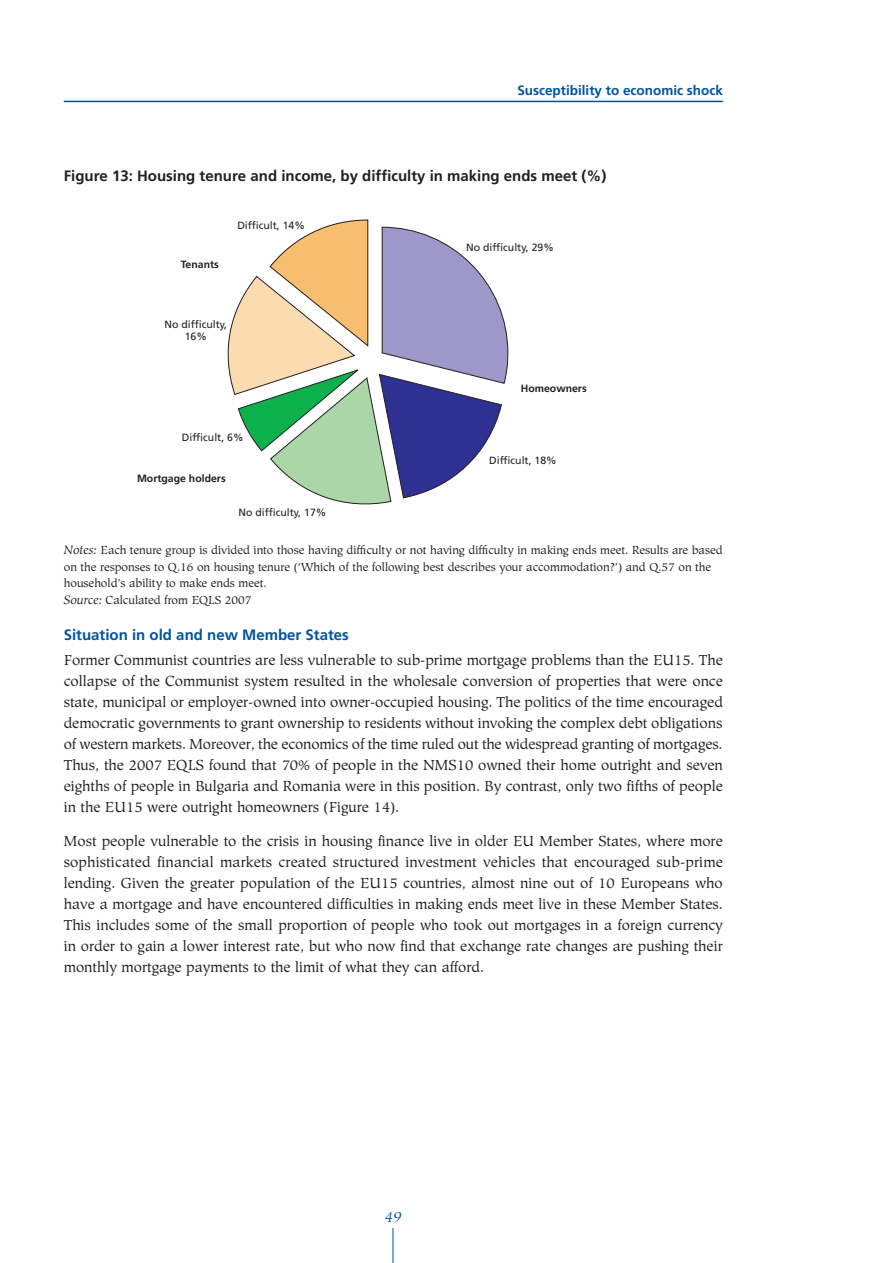
<style>
.page{position:relative;width:893px;height:1263px;background:#fff}
.page>*{position:absolute;margin:0;border:0;box-sizing:border-box;transform-origin:0 0}
.t1{font:15px/21px "Hiroshige Boo";color:#231f20;text-align:justify}
.t2{font:700 15px "Frutiger LT Com";color:#231f20}
.t3{font:700 15px "Frutiger LT Com";color:#00539f}
.t4{font:italic 15px "Hiroshige";color:#00539f}
.t5{font:700 13.5px "Frutiger LT Com";color:#00539f}
.t6{font:12px/16.5px "Hiroshige Boo";color:#231f20}
.t7{font:10.5px/12.6px "Frutiger LT Com";color:#231f20;text-align:center}
.t8{font:700 10.5px "Frutiger LT Com";color:#231f20}
.s1{font-family:"Hiroshige";font-style:italic}
</style>
<div class="page">
<hr style="left:64px;top:101px;width:659px;height:1px;background:#00539f">
<hr style="left:393px;top:1228px;width:1px;height:35px;background:#00539f">
<svg style="left:227px;top:220px;width:282px;height:285px"></svg>
<p class="t5" style="left:517px;top:83px;width:207px">Susceptibility to economic shock</p>
<p class="t2" style="left:64px;top:167px;width:544px">Figure 13: Housing tenure and income, by difficulty in making ends meet (%)</p>
<p class="t8" style="left:181px;top:258px;width:39px">Tenants</p>
<p class="t7" style="left:237px;top:219px;width:69px">Difficult, 14%</p>
<p class="t7" style="left:165px;top:318px;width:64px">No difficulty,<br>16%</p>
<p class="t7" style="left:182px;top:431px;width:63px">Difficult, 6%</p>
<p class="t8" style="left:137px;top:472px;width:90px">Mortgage holders</p>
<p class="t7" style="left:239px;top:506px;width:89px">No difficulty, 17%</p>
<p class="t7" style="left:466px;top:241px;width:89px">No difficulty, 29%</p>
<p class="t8" style="left:521px;top:382px;width:67px">Homeowners</p>
<p class="t7" style="left:489px;top:454px;width:69px">Difficult, 18%</p>
<p class="t6" style="left:64px;top:542px;width:660px"><span class="s1">Notes:</span> Each tenure group is divided into those having difficulty or not having difficulty in making ends meet. Results are based on the responses to Q.16 on housing tenure (‘Which of the following best describes your accommodation?’) and Q.57 on the household’s ability to make ends meet.<br><span class="s1">Source:</span> Calculated from EQLS 2007</p>
<p class="t3" style="left:64px;top:626px;width:287px">Situation in old and new Member States</p>
<p class="t1" style="left:64px;top:650px;width:661px">Former Communist countries are less vulnerable to sub-prime mortgage problems than the EU15. The collapse of the Communist system resulted in the wholesale conversion of properties that were once state, municipal or employer-owned into owner-occupied housing. The politics of the time encouraged democratic governments to grant ownership to residents without invoking the complex debt obligations of western markets. Moreover, the economics of the time ruled out the widespread granting of mortgages.<br>Thus, the 2007 EQLS found that 70% of people in the NMS10 owned their home outright and seven eighths of people in Bulgaria and Romania were in this position. By contrast, only two fifths of people in the EU15 were outright homeowners (Figure 14).</p>
<p class="t1" style="left:64px;top:831px;width:661px">Most people vulnerable to the crisis in housing finance live in older EU Member States, where more sophisticated financial markets created structured investment vehicles that encouraged sub-prime lending. Given the greater population of the EU15 countries, almost nine out of 10 Europeans who have a mortgage and have encountered difficulties in making ends meet live in these Member States.<br>This includes some of the small proportion of people who took out mortgages in a foreign currency in order to gain a lower interest rate, but who now find that exchange rate changes are pushing their monthly mortgage payments to the limit of what they can afford.</p>
<p class="t4" style="left:385px;top:1208px;width:18px">49</p>
</div>
